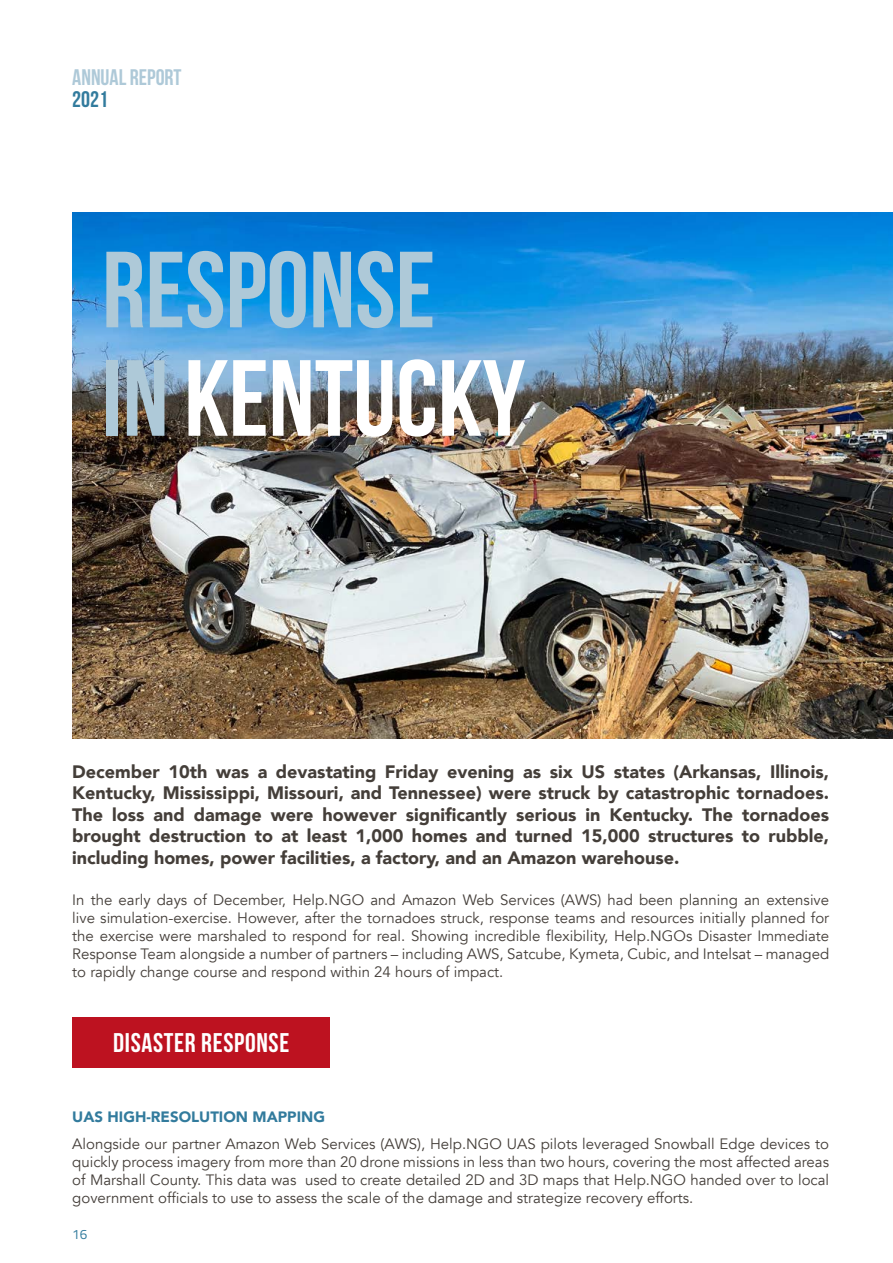
<style>
.page{position:relative;width:893px;height:1263px;background:#fff}
.page>*{position:absolute;margin:0;border:0;box-sizing:border-box;transform-origin:0 0}
.t1{font:108px/108.4px "Bebas Neue";color:#aec9d8}
.t2{font:27px "Bebas Neue";letter-spacing:.025em;color:#fff}
.t3{font:22.5px "Bebas Neue";color:#aec9d8}
.t4{font:22.5px "Bebas Neue";color:#327b9d}
.t5{font:900 18px/21.6px "Avenir";color:#443e39;text-align:justify}
.t6{font:15px/18px "Avenir";color:#443e39;text-align:justify}
.t7{font:900 15px "Avenir";color:#327b9d}
.t8{font:13.5px "Titillium Web";color:#327b9d}
.s1{color:#fff}
</style>
<div class="page">
<img style="left:72px;top:212px;width:821px;height:527px">
<div style="left:72px;top:1017px;width:258px;height:50px;background:#bd1220"></div>
<h3 class="t3" style="left:72px;top:65px;width:111px">ANNUAL REPORT</h3>
<h3 class="t4" style="left:72px;top:87px;width:37px">2021</h3>
<h1 class="t1" style="left:102px;top:234px;width:425px">RESPONSE<br>IN <span class="s1">KENTUCKY</span></h1>
<p class="t5" style="left:72px;top:760px;width:758px">December 10th was a devastating Friday evening as six US states (Arkansas, Illinois, Kentucky, Mississippi, Missouri, and Tennessee) were struck by catastrophic tornadoes.<br>The loss and damage were however significantly serious in Kentucky. The tornadoes brought destruction to at least 1,000 homes and turned 15,000 structures to rubble, including homes, power facilities, a factory, and an Amazon warehouse.</p>
<p class="t6" style="left:72px;top:891px;width:758px">In the early days of December, Help.NGO and Amazon Web Services (AWS) had been planning an extensive live simulation-exercise. However, after the tornadoes struck, response teams and resources initially planned for the exercise were marshaled to respond for real. Showing incredible flexibility, Help.NGOs Disaster Immediate Response Team alongside a number of partners – including AWS, Satcube, Kymeta, Cubic, and Intelsat – managed to rapidly change course and respond within 24 hours of impact.</p>
<h2 class="t2" style="left:113px;top:1028px;width:178px">DISASTER RESPONSE</h2>
<p class="t7" style="left:72px;top:1104px;width:254px">UAS HIGH-RESOLUTION MAPPING</p>
<p class="t6" style="left:72px;top:1135px;width:758px">Alongside our partner Amazon Web Services (AWS), Help.NGO UAS pilots leveraged Snowball Edge devices to quickly process imagery from more than 20 drone missions in less than two hours, covering the most affected areas of Marshall County. This data was used to create detailed 2D and 3D maps that Help.NGO handed over to local government officials to use to assess the scale of the damage and strategize recovery efforts.</p>
<p class="t8" style="left:72px;top:1224px;width:17px">16</p>
</div>
